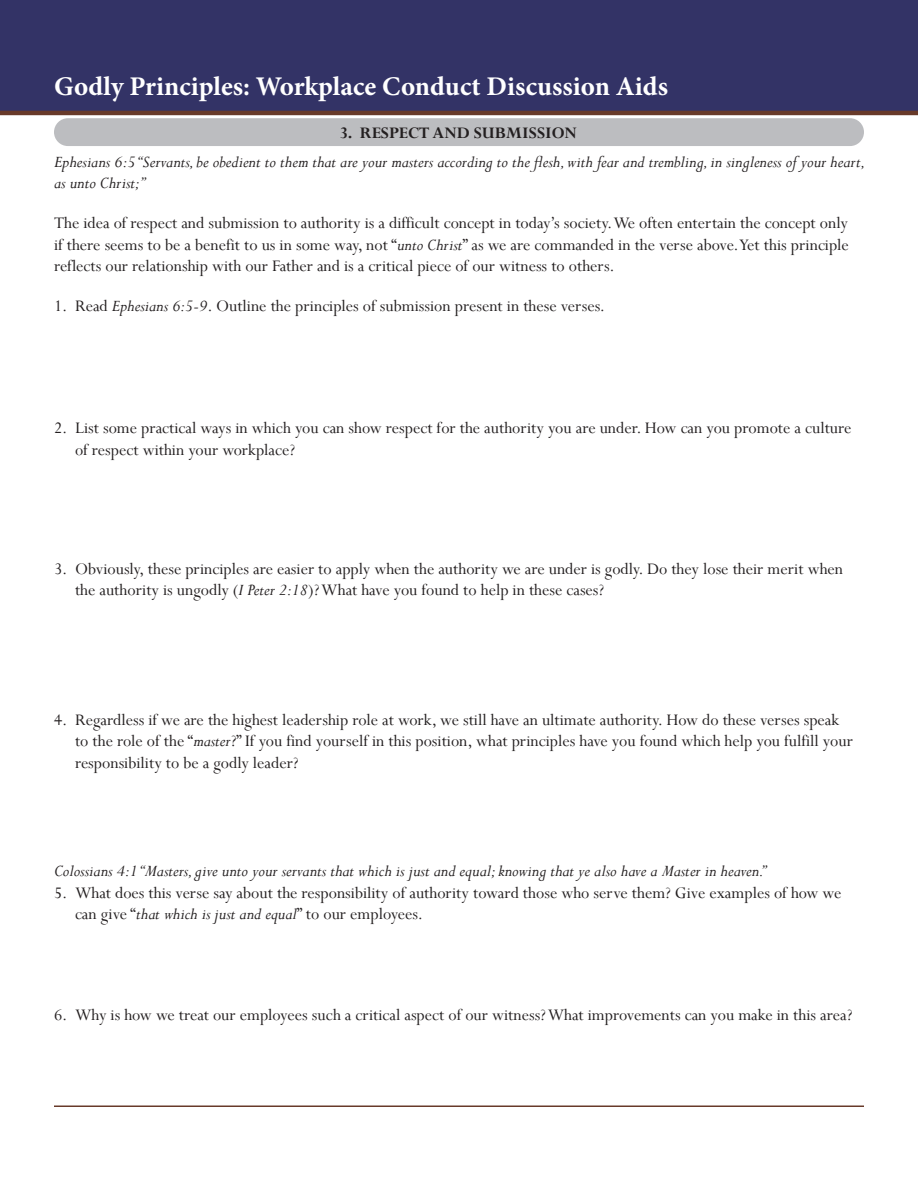
<style>
.page{position:relative;width:918px;height:1188px;background:#fff}
.page>*{position:absolute;margin:0;border:0;box-sizing:border-box;transform-origin:0 0}
.t1{font:700 27px "Minion Pro";color:#fff}
.Endnote_Text{font:18px/21.6px "Perpetua";color:#231f20}
.Endnote_Text-2{font:italic 18px/21.6px "Perpetua";color:#231f20}
.Endnote_Text-3{font:700 18px "Perpetua";color:#231f20}
.s1{font-style:italic}
</style>
<div class="page">
<div style="left:0;top:0;width:918px;height:113px;background:#336"></div>
<hr style="left:54px;top:1106px;width:810px;height:1px;background:#683a2a">
<hr style="left:0;top:111px;width:918px;height:4px;background:#683a2a">
<div style="left:54px;top:118px;width:810px;height:28px;background:#bcbdc0;border-radius:14px"></div>
<h1 class="t1" style="left:54px;top:68px;width:616px">Godly Principles: Workplace Conduct Discussion Aids</h1>
<p class="Endnote_Text-3" style="left:340px;top:121px;width:239px">3. RESPECT AND SUBMISSION</p>
<p class="Endnote_Text-2" style="left:54px;top:150px;width:813px">Ephesians 6:5 “Servants, be obedient to them that are your masters according to the flesh, with fear and trembling, in singleness of your heart, as unto Christ;”</p>
<p class="Endnote_Text" style="left:54px;top:212px;width:796px;text-align:justify">The idea of respect and submission to authority is a difficult concept in today’s society. We often entertain the concept only if there seems to be a benefit to us in some way, not “<span class="s1">unto Christ</span>” as we are commanded in the verse above. Yet this principle reflects our relationship with our Father and is a critical piece of our witness to others.</p>
<p class="Endnote_Text" style="left:54px;top:294px;width:553px">1. Read <span class="s1">Ephesians 6:5-9</span>. Outline the principles of submission present in these verses.</p>
<p class="Endnote_Text" style="left:75px;top:417px;width:778px;text-indent:-21px">2. List some practical ways in which you can show respect for the authority you are under. How can you promote a culture of respect within your workplace?</p>
<p class="Endnote_Text" style="left:75px;top:557px;width:770px;text-indent:-21px">3. Obviously, these principles are easier to apply when the authority we are under is godly. Do they lose their merit when the authority is ungodly (<span class="s1">I Peter 2:18</span>)? What have you found to help in these cases?</p>
<p class="Endnote_Text" style="left:75px;top:708px;width:779px;text-indent:-21px">4. Regardless if we are the highest leadership role at work, we still have an ultimate authority. How do these verses speak to the role of the “<span class="s1">master</span>?” If you find yourself in this position, what principles have you found which help you fulfill your responsibility to be a godly leader?</p>
<p class="Endnote_Text-2" style="left:54px;top:859px;width:713px">Colossians 4:1 “Masters, give unto your servants that which is just and equal; knowing that ye also have a Master in heaven.”</p>
<p class="Endnote_Text" style="left:75px;top:881px;width:768px;text-indent:-21px">5. What does this verse say about the responsibility of authority toward those who serve them? Give examples of how we can give “<span class="s1">that which is just and equal</span>” to our employees.</p>
<p class="Endnote_Text" style="left:54px;top:1004px;width:800px">6. Why is how we treat our employees such a critical aspect of our witness? What improvements can you make in this area?</p>
</div>
